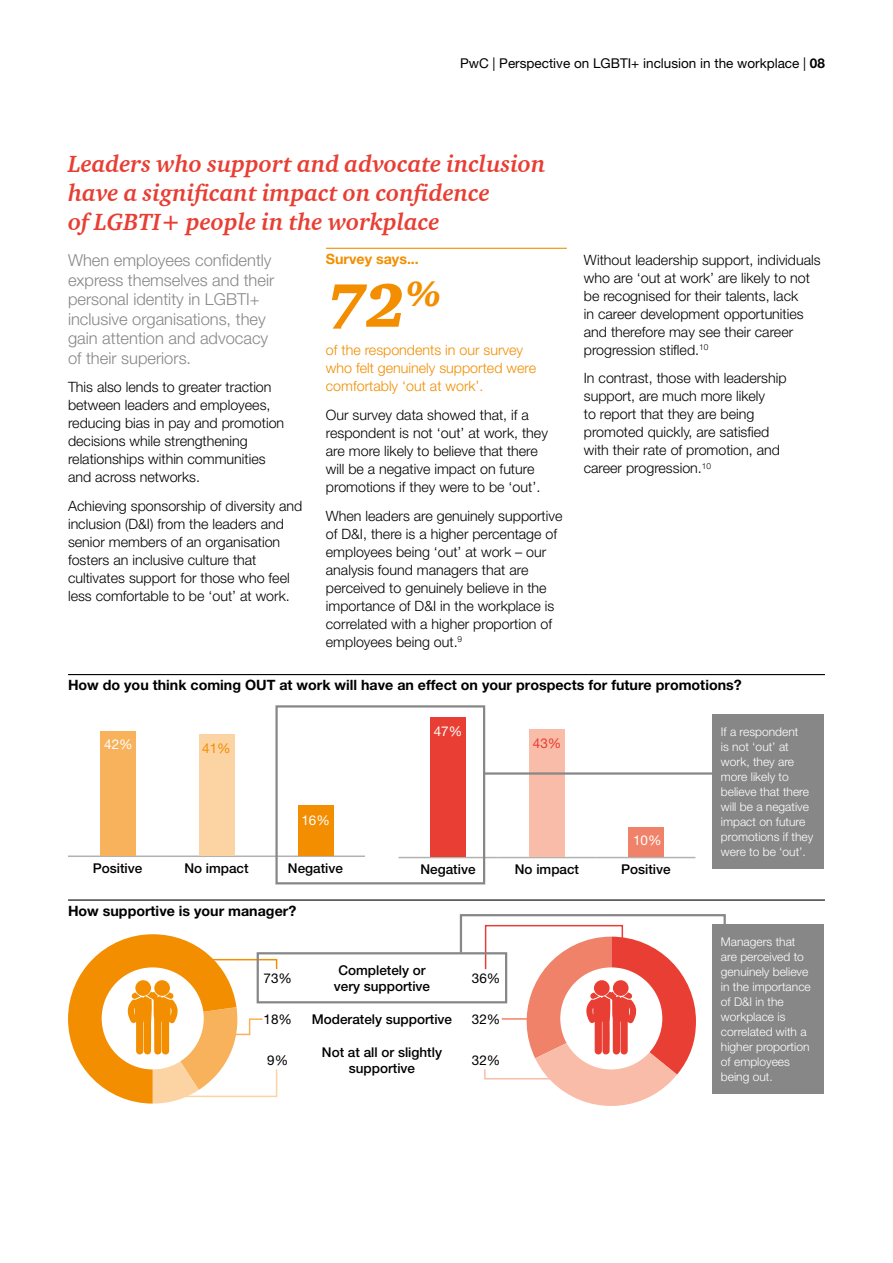
<style>
.page{position:relative;width:893px;height:1263px;background:#fff}
.page>*{position:absolute;margin:0;border:0;box-sizing:border-box;transform-origin:0 0}
.t1{font:63px "Charter ITC Blac Ital";color:#f28e00}
.t2{font:italic 700 24px/28.8px "Charter ITC";color:#e83e33}
.t3{font:300 16.5px/19.5px "Helvetica Neue LT Pro";color:#878787}
.t4{font:300 14.25px/18px "Helvetica Neue LT Pro";color:#000}
.t5{font:700 14.25px "Helvetica Neue";color:#000}
.t6{font:300 14.25px/18px "Helvetica Neue LT Pro";color:#f28e00}
.t7{font:700 14.25px "Helvetica Neue";color:#f28e00}
.t8{font:500 13.5px/16.2px "Helvetica Neue LT Pro";color:#000;text-align:center}
.t9{font:13.5px "Helvetica Neue";color:#000}
.t10{font:500 13.5px "Helvetica Neue";color:#000}
.t11{font:13.5px "Helvetica Neue LT Pro";color:#000}
.t12{font:13.5px "Helvetica Neue";color:#fff}
.t13{font:13.5px "Helvetica Neue";color:#f28e00}
.t14{font:13.5px "Helvetica Neue";color:#e83e33}
.t15{font:300 12px/15px "Helvetica Neue LT Pro";color:#fff}
.s1{font-weight:700}
</style>
<div class="page">
<hr style="left:326px;top:248px;width:241px;height:1px;background:#f28e00">
<hr style="left:68px;top:674px;width:757px;height:1px;background:#000">
<hr style="left:68px;top:899px;width:757px;height:2px;background:#000">
<hr style="left:68px;top:855px;width:99px;height:2px;background:#b3b2b2">
<hr style="left:167px;top:855px;width:99px;height:2px;background:#b3b2b2">
<hr style="left:266px;top:855px;width:99px;height:2px;background:#b3b2b2">
<div style="left:100px;top:731px;width:35px;height:124px;background:#f8b25b"></div>
<div style="left:199px;top:734px;width:35px;height:121px;background:#fcd4a4"></div>
<div style="left:298px;top:805px;width:35px;height:50px;background:#f28e00"></div>
<hr style="left:398px;top:857px;width:99px;height:1px;background:#b3b2b2">
<hr style="left:497px;top:857px;width:99px;height:1px;background:#b3b2b2">
<hr style="left:596px;top:857px;width:99px;height:1px;background:#b3b2b2">
<div style="left:430px;top:717px;width:35px;height:140px;background:#e83e33"></div>
<div style="left:529px;top:729px;width:35px;height:128px;background:#f8bca8"></div>
<div style="left:628px;top:827px;width:35px;height:30px;background:#f08269"></div>
<div style="left:712px;top:715px;width:112px;height:154px;background:#878787"></div>
<div style="left:712px;top:925px;width:112px;height:169px;background:#878787"></div>
<div style="left:275px;top:705px;width:210px;height:179px;border:2px solid #878787"></div>
<hr style="left:485px;top:772px;width:231px;height:3px;background:#878787">
<svg style="left:68px;top:914px;width:659px;height:192px"></svg>
<p class="t9" style="left:460px;top:55px;width:366px">PwC | Perspective on LGBTI+ inclusion in the workplace | <span class="s1">08</span></p>
<h2 class="t2" style="left:68px;top:149px;width:479px">Leaders who support and advocate inclusion have a significant impact on confidence<br>of LGBTI+ people in the workplace</h2>
<p class="t3" style="left:68px;top:250px;width:208px">When employees confidently express themselves and their personal identity in LGBTI+ inclusive organisations, they gain attention and advocacy of their superiors.</p>
<p class="t4" style="left:68px;top:378px;width:218px">This also lends to greater traction between leaders and employees, reducing bias in pay and promotion decisions while strengthening relationships within communities and across networks.</p>
<p class="t4" style="left:68px;top:496px;width:236px">Achieving sponsorship of diversity and inclusion (D&amp;I) from the leaders and senior members of an organisation fosters an inclusive culture that cultivates support for those who feel less comfortable to be ‘out’ at work.</p>
<p class="t7" style="left:326px;top:250px;width:94px">Survey says...</p>
<h1 class="t1" style="left:326px;top:266px;width:117px">72<sup>%</sup></h1>
<p class="t6" style="left:326px;top:341px;width:212px">of the respondents in our survey who felt genuinely supported were comfortably ‘out at work’.</p>
<p class="t4" style="left:326px;top:406px;width:223px">Our survey data showed that, if a respondent is not ‘out’ at work, they are more likely to believe that there will be a negative impact on future promotions if they were to be ‘out’.</p>
<p class="t4" style="left:326px;top:506px;width:238px">When leaders are genuinely supportive of D&amp;I, there is a higher percentage of employees being ‘out’ at work – our analysis found managers that are perceived to genuinely believe in the importance of D&amp;I in the workplace is correlated with a higher proportion of employees being out.<sup>9</sup></p>
<p class="t4" style="left:584px;top:250px;width:238px">Without leadership support, individuals who are ‘out at work’ are likely to not be recognised for their talents, lack<br>in career development opportunities and therefore may see their career progression stifled.<sup>10</sup></p>
<p class="t4" style="left:584px;top:369px;width:204px">In contrast, those with leadership support, are much more likely<br>to report that they are being promoted quickly, are satisfied with their rate of promotion, and career progression.<sup>10</sup></p>
<p class="t5" style="left:68px;top:676px;width:675px">How do you think coming OUT at work will have an effect on your prospects for future promotions?</p>
<p class="t12" style="left:104px;top:736px;width:30px">42%</p>
<p class="t13" style="left:202px;top:740px;width:30px">41%</p>
<p class="t12" style="left:301px;top:812px;width:30px">16%</p>
<p class="t12" style="left:434px;top:723px;width:30px">47%</p>
<p class="t14" style="left:533px;top:735px;width:30px">43%</p>
<p class="t12" style="left:633px;top:832px;width:30px">10%</p>
<p class="t10" style="left:93px;top:860px;width:51px">Positive</p>
<p class="t10" style="left:184px;top:860px;width:66px">No impact</p>
<p class="t10" style="left:288px;top:860px;width:57px">Negative</p>
<p class="t10" style="left:420px;top:861px;width:57px">Negative</p>
<p class="t10" style="left:515px;top:861px;width:66px">No impact</p>
<p class="t10" style="left:621px;top:861px;width:51px">Positive</p>
<p class="t5" style="left:68px;top:901px;width:230px">How supportive is your manager?</p>
<p class="t11" style="left:264px;top:970px;width:30px">73%</p>
<p class="t8" style="left:334px;top:962px;width:98px">Completely or very supportive</p>
<p class="t11" style="left:472px;top:970px;width:30px">36%</p>
<p class="t11" style="left:264px;top:1011px;width:30px">18%</p>
<p class="t8" style="left:312px;top:1011px;width:142px">Moderately supportive</p>
<p class="t11" style="left:472px;top:1011px;width:30px">32%</p>
<p class="t11" style="left:267px;top:1052px;width:23px">9%</p>
<p class="t8" style="left:322px;top:1043px;width:122px">Not at all or slightly supportive</p>
<p class="t11" style="left:472px;top:1052px;width:30px">32%</p>
<p class="t15" style="left:721px;top:724px;width:94px">If a respondent<br>is not ‘out’ at work, they are more likely to believe that there will be a negative impact on future promotions if they were to be ‘out’.</p>
<p class="t15" style="left:721px;top:934px;width:91px">Managers that are perceived to genuinely believe in the importance of D&amp;I in the workplace is correlated with a higher proportion of employees being out.</p>
</div>
